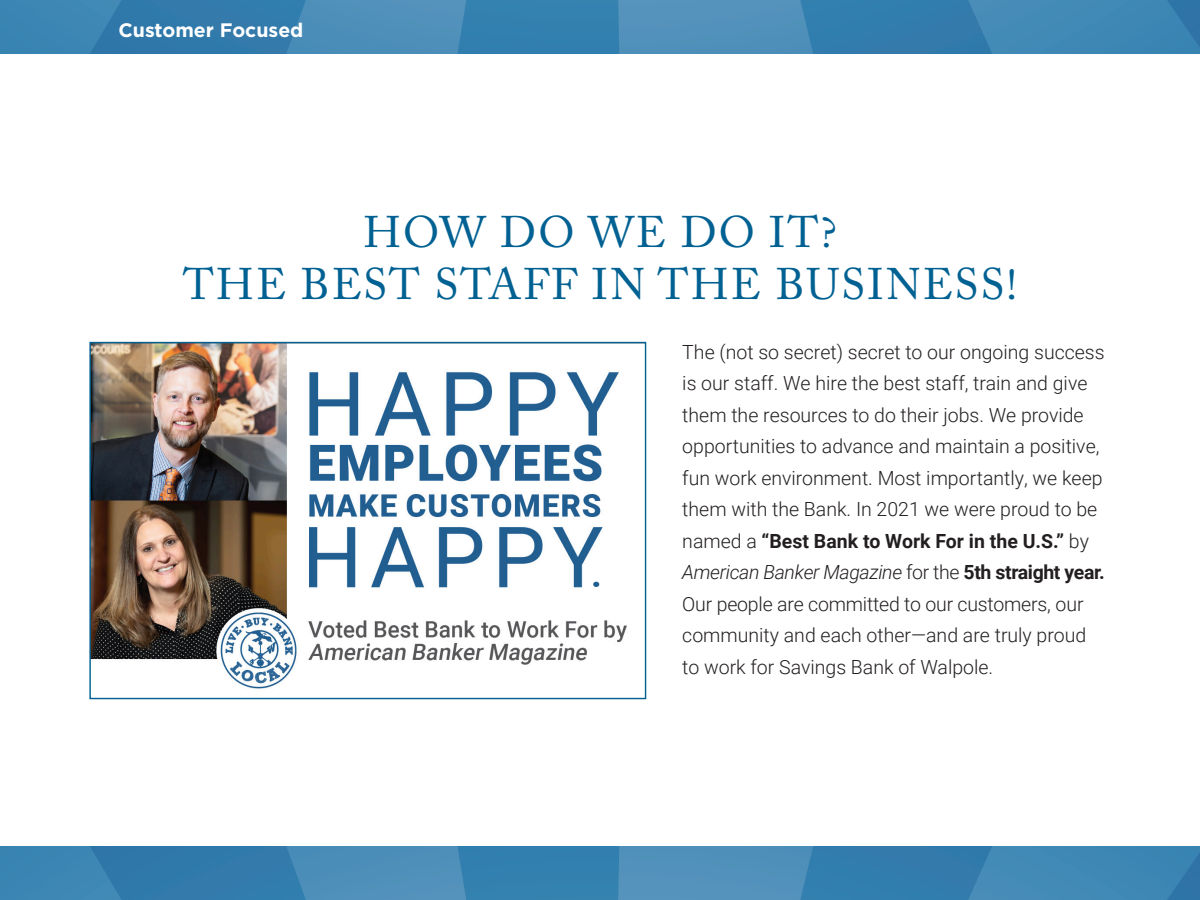
<style>
.page{position:relative;width:1200px;height:900px;background:#fff}
.page>*{position:absolute;margin:0;border:0;box-sizing:border-box;transform-origin:0 0}
.t1{font:43.95px/52.7px "Adobe Caslon Pro";letter-spacing:.045em;color:#006192;text-align:center}
.t2{font:300 19.5px/31.5px "Roboto";color:#231f20}
.t3{font:700 19.5px "Gotham";color:#fff}
.s1{font-weight:700}
.s2{font-style:italic}
</style>
<div class="page">
<svg style="left:0;top:0;width:1200px;height:54px;background:#3e85b2"></svg>
<svg style="left:0;top:846px;width:1200px;height:54px;background:#3d85b2"></svg>
<img style="left:91px;top:344px;width:536px;height:345px">
<p class="t3" style="left:118px;top:17px;width:186px">Customer Focused</p>
<p class="t1" style="left:183px;top:205px;width:836px">HOW DO WE DO IT?<br>THE BEST STAFF IN THE BUSINESS!</p>
<p class="t2" style="left:682px;top:335px;width:424px">The (not so secret) secret to our ongoing success is our staff. We hire the best staff, train and give them the resources to do their jobs. We provide opportunities to advance and maintain a positive, fun work environment. Most importantly, we keep them with the Bank. In 2021 we were proud to be named a <span class="s1">“Best Bank to Work For in the U.S.”</span> by <span class="s2">American Banker Magazine</span> for the <span class="s1">5th straight year.<br></span>Our people are committed to our customers, our community and each other—and are truly proud to work for Savings Bank of Walpole.</p>
</div>
